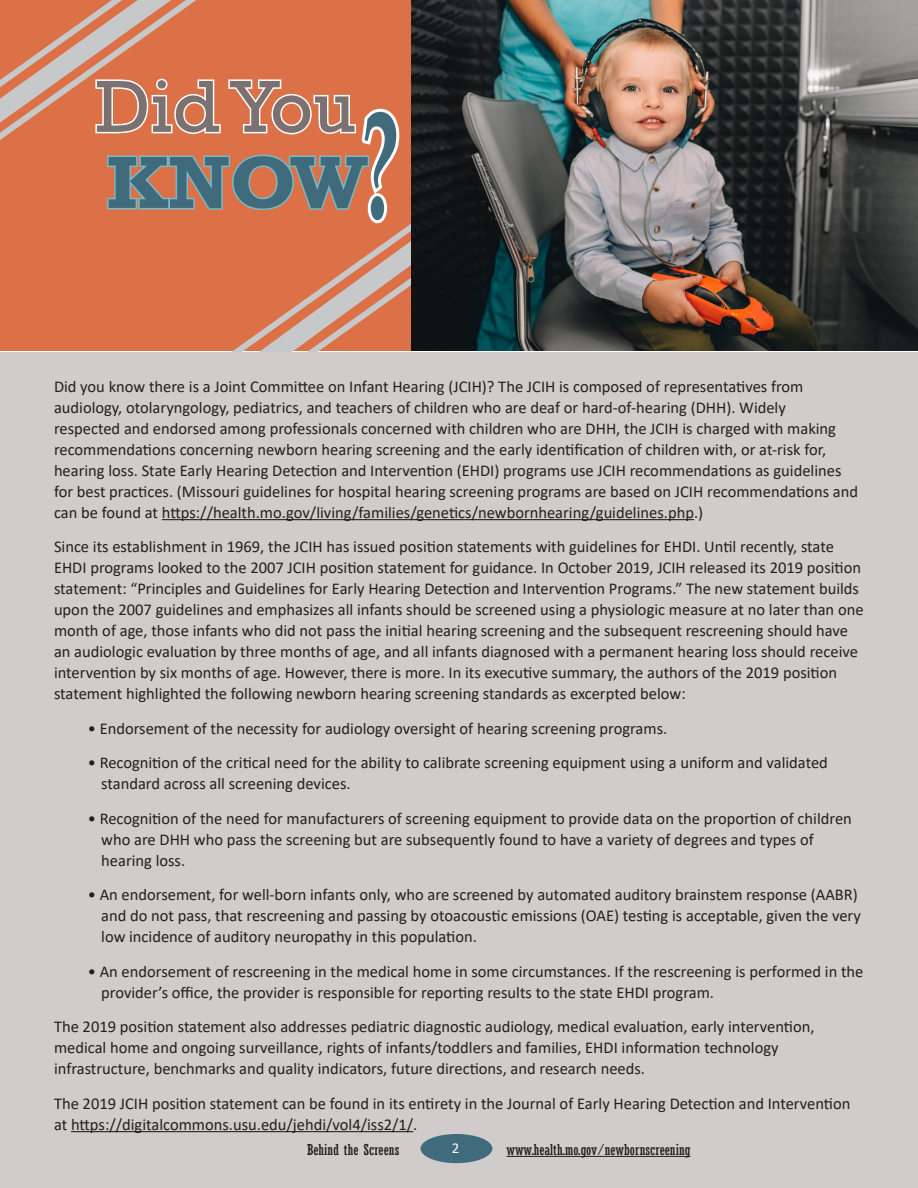
<style>
.page{position:relative;width:918px;height:1188px;background:#fff}
.page>*{position:absolute;margin:0;border:0;box-sizing:border-box;transform-origin:0 0}
.t1{font:700 153.9px "Book Antiqua";color:#3f6b7d;scale:.56 1}
.t2{font:75px "Rockwell";color:#7a7170}
.t3{font:700 75px "Rockwell";color:#3f6b7d;scale:1.04 1}
.t4{font:16.5px/21px "Calibri";color:#231f20}
.t5{font:condensed 15px "Rockwell";color:#231f20}
.t6{font:15px "Calibri";color:#fff}
</style>
<div class="page">
<div style="left:0;top:352px;width:918px;height:836px;background:#d1cbcb"></div>
<div style="left:421px;top:1134px;width:71px;height:29px;background:#3f6b7d;border-radius:50%"></div>
<hr style="left:506px;top:1156px;width:184px;height:1px;background:#231f20">
<div style="left:0;top:0;width:459px;height:351px;background:#dc7046"></div>
<hr style="left:162px;top:519px;width:532px;height:1px;background:#231f20">
<hr style="left:71px;top:1131px;width:342px;height:1px;background:#231f20">
<svg style="left:232px;top:321px;width:42px;height:31px"></svg>
<svg style="left:274px;top:224px;width:137px;height:128px"></svg>
<img style="left:411px;top:0;width:507px;height:351px">
<svg style="left:0;top:0;width:403px;height:227px"></svg>
<p class="t2" style="left:96px;top:63px;width:261px">Did You</p>
<p class="t3" style="left:107px;top:137px;width:252px">KNOW</p>
<p class="t1" style="left:361px;top:61px;width:69px">?</p>
<p class="t4" style="left:54px;top:375px;width:806px">Did you know there is a Joint Committee on Infant Hearing (JCIH)? The JCIH is composed of representatives from audiology, otolaryngology, pediatrics, and teachers of children who are deaf or hard-of-hearing (DHH). Widely<br>respected and endorsed among professionals concerned with children who are DHH, the JCIH is charged with making recommendations concerning newborn hearing screening and the early identification of children with, or at-risk for, hearing loss. State Early Hearing Detection and Intervention (EHDI) programs use JCIH recommendations as guidelines for best practices. (Missouri guidelines for hospital hearing screening programs are based on JCIH recommendations and can be found at https://health.mo.gov/living/families/genetics/newbornhearing/guidelines.php.)</p>
<p class="t4" style="left:54px;top:536px;width:811px">Since its establishment in 1969, the JCIH has issued position statements with guidelines for EHDI. Until recently, state EHDI programs looked to the 2007 JCIH position statement for guidance. In October 2019, JCIH released its 2019 position statement: “Principles and Guidelines for Early Hearing Detection and Intervention Programs.” The new statement builds upon the 2007 guidelines and emphasizes all infants should be screened using a physiologic measure at no later than one month of age, those infants who did not pass the initial hearing screening and the subsequent rescreening should have an audiologic evaluation by three months of age, and all infants diagnosed with a permanent hearing loss should receive intervention by six months of age. However, there is more. In its executive summary, the authors of the 2019 position statement highlighted the following newborn hearing screening standards as excerpted below:</p>
<p class="t4" style="left:88px;top:717px;width:581px">• Endorsement of the necessity for audiology oversight of hearing screening programs.</p>
<p class="t4" style="left:101px;top:752px;width:728px;text-indent:-14px">• Recognition of the critical need for the ability to calibrate screening equipment using a uniform and validated standard across all screening devices.</p>
<p class="t4" style="left:101px;top:807px;width:752px;text-indent:-14px">• Recognition of the need for manufacturers of screening equipment to provide data on the proportion of children who are DHH who pass the screening but are subsequently found to have a variety of degrees and types of hearing loss.</p>
<p class="t4" style="left:101px;top:884px;width:761px;text-indent:-14px">• An endorsement, for well-born infants only, who are screened by automated auditory brainstem response (AABR) and do not pass, that rescreening and passing by otoacoustic emissions (OAE) testing is acceptable, given the very low incidence of auditory neuropathy in this population.</p>
<p class="t4" style="left:101px;top:960px;width:764px;text-indent:-14px">• An endorsement of rescreening in the medical home in some circumstances. If the rescreening is performed in the provider’s office, the provider is responsible for reporting results to the state EHDI program.</p>
<p class="t4" style="left:54px;top:1016px;width:762px">The 2019 position statement also addresses pediatric diagnostic audiology, medical evaluation, early intervention, medical home and ongoing surveillance, rights of infants/toddlers and families, EHDI information technology infrastructure, benchmarks and quality indicators, future directions, and research needs.</p>
<p class="t4" style="left:54px;top:1092px;width:798px">The 2019 JCIH position statement can be found in its entirety in the Journal of Early Hearing Detection and Intervention at https://digitalcommons.usu.edu/jehdi/vol4/iss2/1/.</p>
<p class="t5" style="left:307px;top:1141px;width:94px">Behind the Screens</p>
<p class="t6" style="left:452px;top:1138px;width:9px">2</p>
<p class="t5" style="left:506px;top:1141px;width:185px">www.health.mo.gov/newbornscreening</p>
</div>
